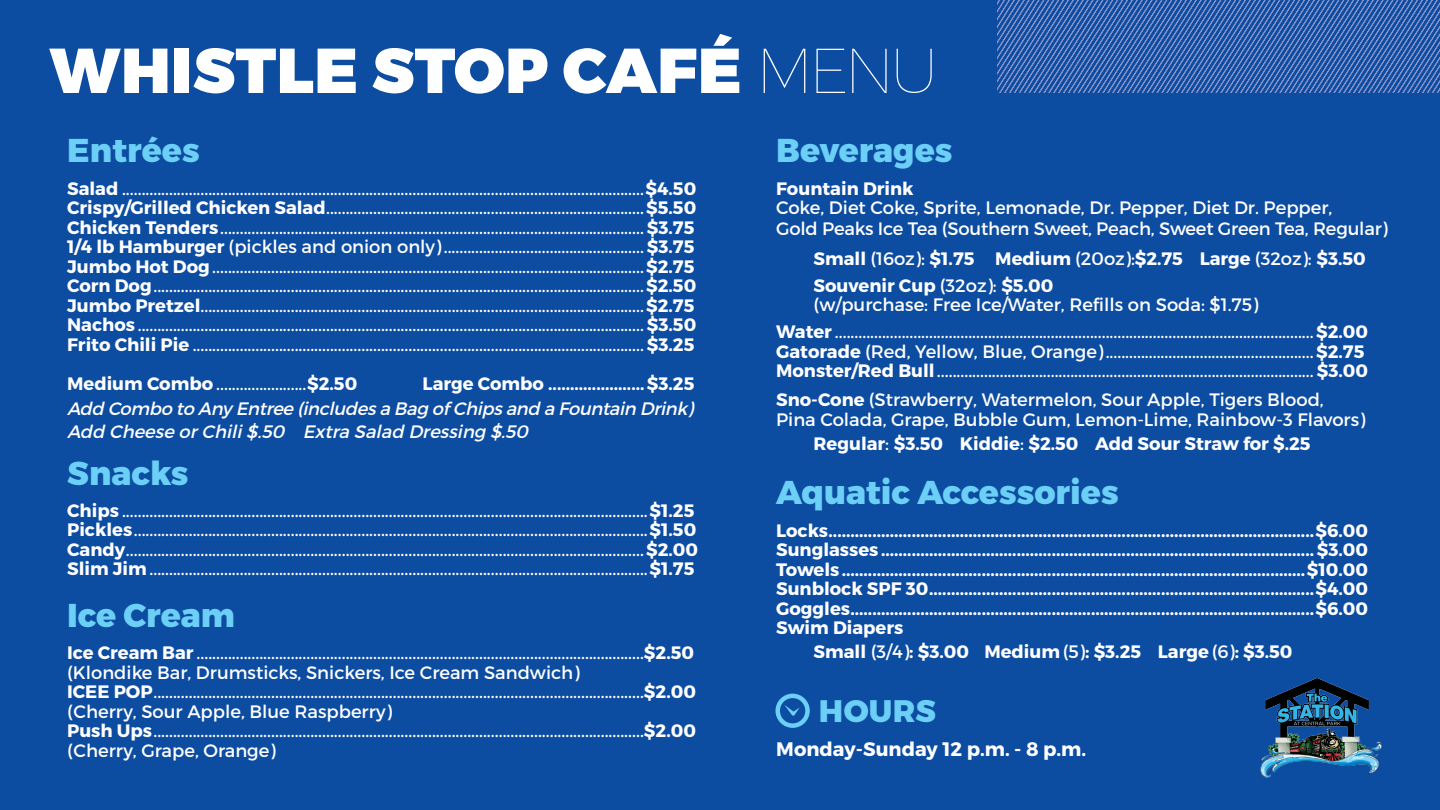
<style>
.page{position:relative;width:1440px;height:810px;background:#0d4da1}
.page>*{position:absolute;margin:0;border:0;box-sizing:border-box;transform-origin:0 0}
.t1{font:900 63.3px "Montserrat";letter-spacing:.01em;color:#fff}
.t2{font:800 33px "Montserrat";color:#6bcff6}
.t3{font:800 31.12px "Montserrat";letter-spacing:.01em;color:#6bcff6}
.Menu_Items{font:700 19.5px "Montserrat";color:#fff}
.Menu_Items-2{font:18px/21px "Montserrat";color:#fff}
.Aquatic_Center_Menu{font:700 18px "Montserrat";color:#fff}
.Menu_Items-3{font:700 18px "Montserrat";color:#fff}
.Menu_Items-4{font:italic 18px "Montserrat";color:#fff}
.s1{font-weight:100}
.s2{font-weight:700}
.s3{font-weight:400}
</style>
<div class="page">
<img style="left:1260px;top:678px;width:122px;height:100px">
<svg style="left:998px;top:0;width:442px;height:93px"></svg>
<svg style="left:776px;top:694px;width:34px;height:34px"></svg>
<p class="t1" style="left:50px;top:31px;width:891px">WHISTLE STOP CAFÉ <span class="s1">MENU</span></p>
<p class="t2" style="left:67px;top:130px;width:134px">Entrées</p>
<p class="Menu_Items-2" style="left:67px;top:178px;width:631px"><span class="s2">Salad</span> .....................................................................................................................................<span class="s2">$4.50</span></p>
<p class="Menu_Items-2" style="left:67px;top:197px;width:631px"><span class="s2">Crispy/Grilled Chicken Salad</span>.................................................................................<span class="s2">$5.50</span></p>
<p class="Menu_Items-2" style="left:67px;top:217px;width:629px"><span class="s2">Chicken Tenders</span>............................................................................................................ <span class="s2">$3.75</span></p>
<p class="Menu_Items-2" style="left:67px;top:236px;width:629px"><span class="s2">1/4 lb Hamburger</span> (pickles and onion only)................................................... <span class="s2">$3.75</span></p>
<p class="Menu_Items-2" style="left:67px;top:256px;width:629px"><span class="s2">Jumbo Hot Dog</span>..............................................................................................................<span class="s2">$2.75</span></p>
<p class="Menu_Items-2" style="left:67px;top:275px;width:631px"><span class="s2">Corn Dog</span>.............................................................................................................................<span class="s2">$2.50</span></p>
<p class="Menu_Items-2" style="left:67px;top:295px;width:629px"><span class="s2">Jumbo Pretzel</span>.................................................................................................................<span class="s2">$2.75</span></p>
<p class="Menu_Items-2" style="left:67px;top:314px;width:631px"><span class="s2">Nachos</span> ................................................................................................................................. <span class="s2">$3.50</span></p>
<p class="Menu_Items-2" style="left:67px;top:334px;width:629px"><span class="s2">Frito Chili Pie</span> ................................................................................................................... <span class="s2">$3.25</span></p>
<p class="Menu_Items-2" style="left:67px;top:373px;width:292px"><span class="s2">Medium Combo</span> .......................<span class="s2">$2.50</span></p>
<p class="Menu_Items-3" style="left:423px;top:372px;width:273px">Large Combo ......................$3.25</p>
<p class="Menu_Items-4" style="left:67px;top:397px;width:632px">Add Combo to Any Entree (includesa Bag of Chipsand a Fountain Drink)</p>
<p class="Menu_Items-4" style="left:67px;top:420px;width:467px">Add Cheese orChili$.50 Extra Salad Dressing $.50</p>
<p class="t2" style="left:67px;top:453px;width:123px">Snacks</p>
<p class="Menu_Items-2" style="left:67px;top:500px;width:629px"><span class="s2">Chips</span> ......................................................................................................................................<span class="s2">$1.25</span></p>
<p class="Menu_Items-2" style="left:67px;top:520px;width:631px"><span class="s2">Pickles</span>...................................................................................................................................<span class="s2">$1.50</span></p>
<p class="Menu_Items-2" style="left:67px;top:539px;width:633px"><span class="s2">Candy</span>....................................................................................................................................<span class="s2">$2.00</span></p>
<p class="Menu_Items-2" style="left:67px;top:559px;width:629px"><span class="s2">Slim Jim</span>...............................................................................................................................<span class="s2">$1.75</span></p>
<p class="t2" style="left:67px;top:595px;width:169px">Ice Cream</p>
<p class="Menu_Items-2" style="left:67px;top:642px;width:628px"><span class="s2">Ice Cream Bar</span> ..................................................................................................................<span class="s2">$2.50</span></p>
<p class="Menu_Items-2" style="left:67px;top:662px;width:514px">(Klondike Bar, Drumsticks, Snickers, Ice Cream Sandwich)</p>
<p class="Menu_Items-2" style="left:67px;top:681px;width:630px"><span class="s2">ICEE POP</span>.............................................................................................................................<span class="s2">$2.00</span></p>
<p class="Menu_Items-2" style="left:67px;top:701px;width:326px">(Cherry, Sour Apple, Blue Raspberry)</p>
<p class="Menu_Items-2" style="left:67px;top:720px;width:630px"><span class="s2">Push Ups</span>.............................................................................................................................<span class="s2">$2.00</span></p>
<p class="Menu_Items-2" style="left:67px;top:740px;width:210px">(Cherry, Grape, Orange)</p>
<p class="t2" style="left:776px;top:130px;width:178px">Beverages</p>
<p class="Menu_Items-3" style="left:776px;top:177px;width:139px">Fountain Drink</p>
<p class="Menu_Items-2" style="left:776px;top:197px;width:613px">Coke, Diet Coke, Sprite, Lemonade, Dr. Pepper, Diet Dr. Pepper,<br>Gold Peaks Ice Tea (Southern Sweet, Peach, Sweet Green Tea, Regular)</p>
<p class="Menu_Items-3" style="left:814px;top:247px;width:554px">Small <span class="s3">(16oz):</span> $1.75 Medium <span class="s3">(20oz):</span>$2.75 Large <span class="s3">(32oz):</span> $3.50</p>
<p class="Menu_Items-3" style="left:814px;top:274px;width:241px">Souvenir Cup <span class="s3">(32oz):</span> $5.00</p>
<p class="Menu_Items-2" style="left:814px;top:294px;width:446px">(w/purchase: Free Ice/Water, Refills on Soda: $1.75)</p>
<p class="Menu_Items-2" style="left:776px;top:321px;width:594px"><span class="s2">Water</span> ..........................................................................................................................<span class="s2">$2.00</span></p>
<p class="Menu_Items-2" style="left:776px;top:341px;width:590px"><span class="s2">Gatorade</span> (Red, Yellow, Blue, Orange).....................................................<span class="s2">$2.75</span></p>
<p class="Menu_Items-2" style="left:776px;top:360px;width:594px"><span class="s2">Monster/Red Bull</span>................................................................................................ <span class="s2">$3.00</span></p>
<p class="Menu_Items-2" style="left:776px;top:390px;width:591px;line-height:19.5px"><span class="s2">Sno-Cone</span> (Strawberry, Watermelon, Sour Apple, Tigers Blood,<br>Pina Colada, Grape, Bubble Gum, Lemon-Lime, Rainbow-3 Flavors)</p>
<p class="Menu_Items-3" style="left:814px;top:432px;width:499px">Regular<span class="s3">:</span> $3.50 Kiddie<span class="s3">:</span> $2.50 Add Sour Straw for $.25</p>
<p class="t2" style="left:776px;top:472px;width:344px">Aquatic Accessories</p>
<p class="Aquatic_Center_Menu" style="left:776px;top:519px;width:594px">Locks...............................................................................................................$6.00</p>
<p class="Aquatic_Center_Menu" style="left:776px;top:539px;width:594px">Sunglasses ................................................................................................... $3.00</p>
<p class="Aquatic_Center_Menu" style="left:776px;top:558px;width:594px">Towels..........................................................................................................$10.00</p>
<p class="Aquatic_Center_Menu" style="left:776px;top:578px;width:594px">Sunblock SPF 30........................................................................................$4.00</p>
<p class="Aquatic_Center_Menu" style="left:776px;top:597px;width:594px">Goggles..........................................................................................................$6.00</p>
<p class="Aquatic_Center_Menu" style="left:776px;top:617px;width:129px">Swim Diapers</p>
<p class="Aquatic_Center_Menu" style="left:814px;top:641px;width:480px">Small <span class="s3">(3/4)</span>: $3.00 Medium <span class="s3">(5)</span>: $3.25 Large <span class="s3">(6)</span>: $3.50</p>
<p class="t3" style="left:819px;top:691px;width:119px">HOURS</p>
<p class="Menu_Items" style="left:776px;top:737px;width:311px">Monday-Sunday 12 p.m. - 8 p.m.</p>
</div>
